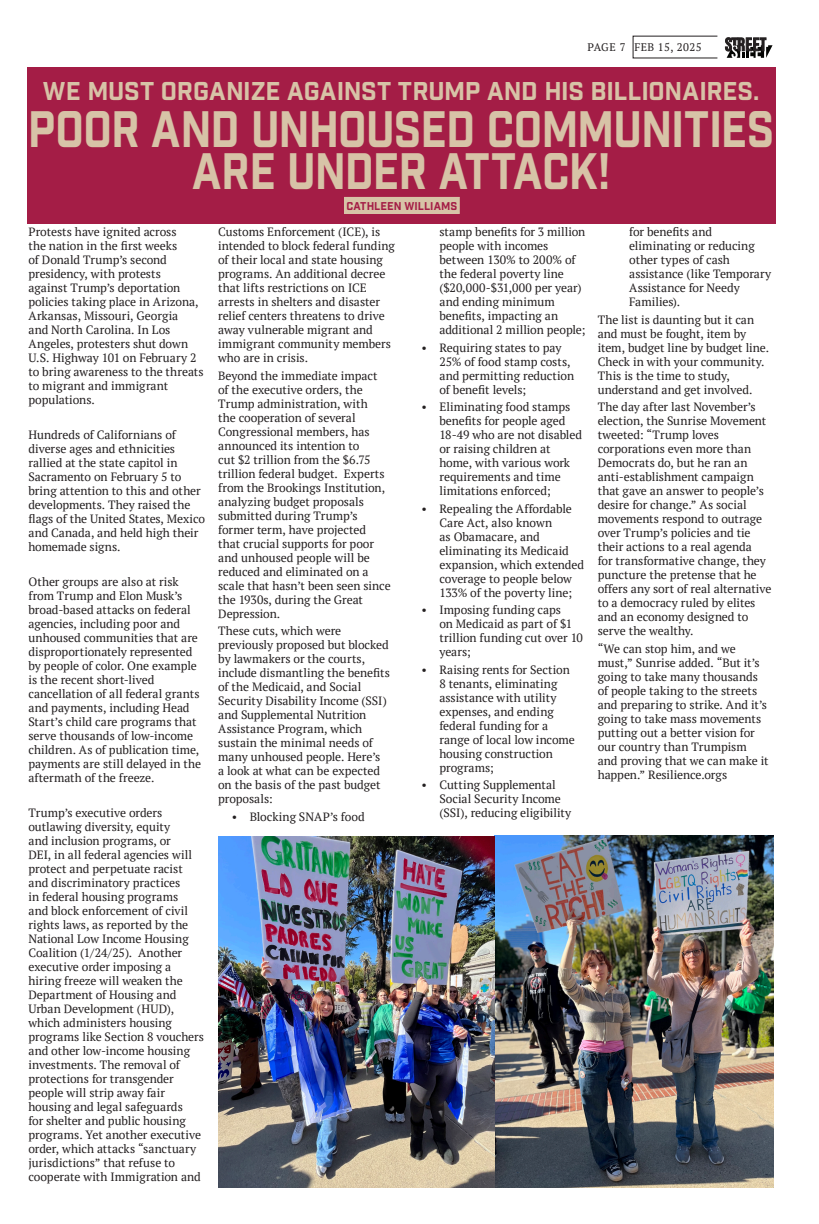
<style>
.page{position:relative;width:819px;height:1224px;background:#fff}
.page>*{position:absolute;margin:0;border:0;box-sizing:border-box;transform-origin:0 0}
.Article_Body{font:49.7px/42px "Industry Inc Base";letter-spacing:-.02em;color:#d7c3a7;text-align:center;scale:.88 1}
.Article_Body-2{font:25px "Industry Inc Base";letter-spacing:-.005em;color:#d7c3a7}
.Article_Body-3{font:12px/14px "PT Serif";letter-spacing:-.005em;color:#231f20}
.Article_Body-4{font:11px "Industry Inc Base";letter-spacing:.01em;color:#a41d46}
.t1{font:11px "PT Serif";letter-spacing:.04em;color:#231f20}
</style>
<div class="page">
<svg style="left:725px;top:38px;width:48px;height:20px"></svg>
<div style="left:27px;top:67px;width:748px;height:157px;background:#a41d46"></div>
<div style="left:345px;top:197px;width:114px;height:16px;background:#d7c3a7"></div>
<div style="left:344px;top:197px;width:116px;height:17px;border:1px solid #d7c3a7"></div>
<img style="left:218px;top:836px;width:556px;height:352px">
<p class="t1" style="left:587px;top:40px;width:40px">PAGE 7</p>
<p class="t1" style="left:634px;top:40px;width:69px">FEB 15, 2025</p>
<p class="Article_Body-2" style="left:43px;top:76px;width:718px">WE MUST ORGANIZE AGAINST TRUMP AND HIS BILLIONAIRES.</p>
<p class="Article_Body" style="left:28px;top:111px;width:850px">POOR AND UNHOUSED COMMUNITIES<br>ARE UNDER ATTACK!</p>
<p class="Article_Body-4" style="left:346px;top:200px;width:113px">CATHLEEN WILLIAMS</p>
<p class="Article_Body-3" style="left:28px;top:225px;width:177px">Protests have ignited across<br>the nation in the first weeks<br>of Donald Trump’s second presidency, with protests<br>against Trump’s deportation policies taking place in Arizona,<br>Arkansas, Missouri, Georgia<br>and North Carolina. In Los<br>Angeles, protesters shut down<br>U.S. Highway 101 on February 2 to bring awareness to the threats to migrant and immigrant populations.</p>
<p class="Article_Body-3" style="left:28px;top:428px;width:178px">Hundreds of Californians of diverse ages and ethnicities rallied at the state capitol in<br>Sacramento on February 5 to bring attention to this and other developments. They raised the flags of the United States, Mexico and Canada, and held high their homemade signs.</p>
<p class="Article_Body-3" style="left:28px;top:575px;width:174px">Other groups are also at risk from Trump and Elon Musk’s broad-based attacks on federal agencies, including poor and unhoused communities that are disproportionately represented by people of color. One example is the recent short-lived cancellation of all federal grants and payments, including Head<br>Start’s child care programs that serve thousands of low-income children. As of publication time, payments are still delayed in the aftermath of the freeze.</p>
<p class="Article_Body-3" style="left:28px;top:806px;width:177px">Trump’s executive orders outlawing diversity, equity<br>and inclusion programs, or<br>DEI, in all federal agencies will protect and perpetuate racist and discriminatory practices<br>in federal housing programs<br>and block enforcement of civil rights laws, as reported by the<br>National Low Income Housing<br>Coalition (1/24/25). Another executive order imposing a hiring freeze will weaken the<br>Department of Housing and<br>Urban Development (HUD), which administers housing programs like Section 8 vouchers and other low-income housing investments. The removal of protections for transgender people will strip away fair housing and legal safeguards<br>for shelter and public housing programs. Yet another executive order, which attacks “sanctuary jurisdictions” that refuse to cooperate with Immigration and</p>
<p class="Article_Body-3" style="left:218px;top:225px;width:178px">Customs Enforcement (ICE), is intended to block federal funding of their local and state housing programs. An additional decree that lifts restrictions on ICE arrests in shelters and disaster relief centers threatens to drive away vulnerable migrant and immigrant community members who are in crisis.</p>
<p class="Article_Body-3" style="left:218px;top:368px;width:174px">Beyond the immediate impact of the executive orders, the<br>Trump administration, with<br>the cooperation of several<br>Congressional members, has announced its intention to<br>cut $2 trillion from the $6.75 trillion federal budget. Experts from the Brookings Institution, analyzing budget proposals submitted during Trump’s former term, have projected that crucial supports for poor and unhoused people will be reduced and eliminated on a scale that hasn’t been seen since the 1930s, during the Great<br>Depression.</p>
<p class="Article_Body-3" style="left:218px;top:624px;width:173px">These cuts, which were previously proposed but blocked by lawmakers or the courts, include dismantling the benefits of the Medicaid, and Social<br>Security Disability Income (SSI) and Supplemental Nutrition<br>Assistance Program, which sustain the minimal needs of many unhoused people. Here’s<br>a look at what can be expected on the basis of the past budget proposals:</p>
<p class="Article_Body-3" style="left:232px;top:809px;width:135px">• Blocking SNAP’s food</p>
<p class="Article_Body-3" style="left:439px;top:225px;width:147px">stamp benefits for 3 million people with incomes between 130% to 200% of the federal poverty line ($20,000-$31,000 per year) and ending minimum benefits, impacting an additional 2 million people;</p>
<p class="Article_Body-3" style="left:439px;top:340px;width:136px;text-indent:-18px">• Requiring states to pay<br>25% of food stamp costs, and permitting reduction of benefit levels;</p>
<p class="Article_Body-3" style="left:439px;top:400px;width:144px;text-indent:-18px">• Eliminating food stamps benefits for people aged<br>18-49 who are not disabled or raising children at home, with various work requirements and time limitations enforced;</p>
<p class="Article_Body-3" style="left:439px;top:501px;width:146px;text-indent:-18px">• Repealing the Affordable<br>Care Act, also known<br>as Obamacare, and eliminating its Medicaid expansion, which extended coverage to people below<br>133% of the poverty line;</p>
<p class="Article_Body-3" style="left:439px;top:603px;width:145px;text-indent:-18px">• Imposing funding caps<br>on Medicaid as part of $1 trillion funding cut over 10 years;</p>
<p class="Article_Body-3" style="left:439px;top:662px;width:137px;text-indent:-18px">• Raising rents for Section<br>8 tenants, eliminating assistance with utility expenses, and ending federal funding for a range of local low income housing construction programs;</p>
<p class="Article_Body-3" style="left:439px;top:778px;width:133px;text-indent:-18px">• Cutting Supplemental<br>Social Security Income (SSI), reducing eligibility</p>
<p class="Article_Body-3" style="left:629px;top:225px;width:144px">for benefits and eliminating or reducing other types of cash assistance (like Temporary<br>Assistance for Needy<br>Families).</p>
<p class="Article_Body-3" style="left:598px;top:312px;width:173px">The list is daunting but it can and must be fought, item by item, budget line by budget line.<br>Check in with your community.<br>This is the time to study, understand and get involved.</p>
<p class="Article_Body-3" style="left:598px;top:400px;width:175px">The day after last November’s election, the Sunrise Movement tweeted: “Trump loves corporations even more than<br>Democrats do, but he ran an anti-establishment campaign that gave an answer to people’s desire for change.” As social movements respond to outrage over Trump’s policies and tie their actions to a real agenda<br>for transformative change, they puncture the pretense that he offers any sort of real alternative to a democracy ruled by elites and an economy designed to serve the wealthy.</p>
<p class="Article_Body-3" style="left:598px;top:641px;width:172px">“We can stop him, and we must,” Sunrise added. “But it’s going to take many thousands of people taking to the streets and preparing to strike. And it’s going to take mass movements putting out a better vision for our country than Trumpism and proving that we can make it happen.” Resilience.orgs</p>
</div>
